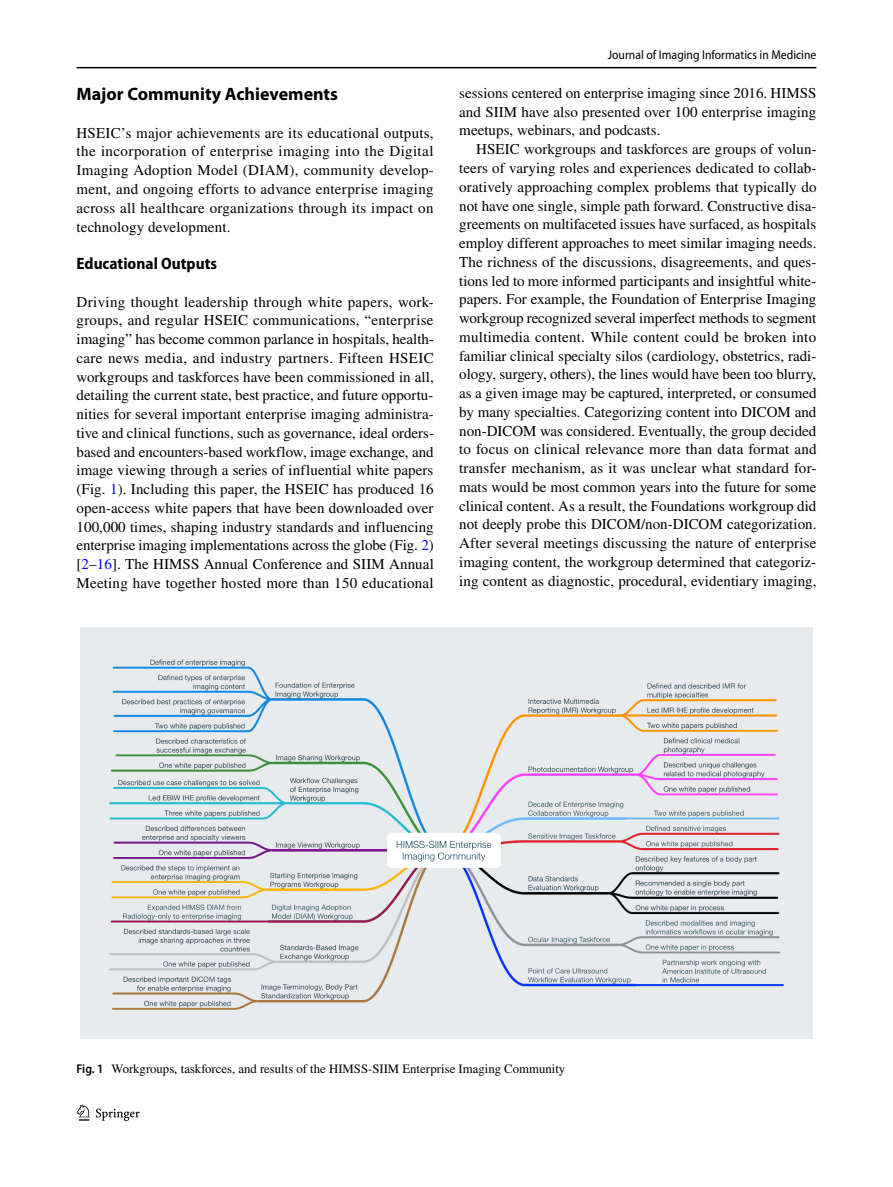
<style>
.page{position:relative;width:893px;height:1187px;background:#fff}
.page>*{position:absolute;margin:0;border:0;box-sizing:border-box;transform-origin:0 0}
.t1{font:700 18px "Myriad Pro";color:#000}
.t2{font:700 semi-condensed 16.5px "Myriad Pro";color:#000}
.t3{font:15px/18.8px "STIX";letter-spacing:.005em;color:#000;text-align:justify}
.t4{font:12.75px "STIX";color:#000}
.t5{font:semi-condensed 12.75px "Myriad Pro";color:#000}
.s1{color:#00f}
.s2{font-family:"Myriad Pro";font-weight:600;font-stretch:semi-condensed}
</style>
<div class="page">
<hr style="left:77px;top:67px;width:739px;height:1px;background:#000">
<svg style="left:77px;top:1104px;width:12px;height:16px"></svg>
<svg style="left:96px;top:1108px;width:44px;height:12px"></svg>
<img style="left:81px;top:627px;width:731px;height:411px">
<p class="t1" style="left:77px;top:82px;width:263px">Major Community Achievements</p>
<p class="t3" style="left:77px;top:124px;width:359px">HSEIC’s major achievements are its educational outputs, the incorporation of enterprise imaging into the Digital Imaging Adoption Model (DIAM), community develop&shy;ment, and ongoing efforts to advance enterprise imaging across all healthcare organizations through its impact on technology development.</p>
<p class="t2" style="left:77px;top:254px;width:142px">Educational Outputs</p>
<p class="t3" style="left:77px;top:293px;width:359px">Driving thought leadership through white papers, work&shy;groups, and regular HSEIC communications, “enterprise imaging” has become common parlance in hospitals, health&shy;care news media, and industry partners. Fifteen HSEIC workgroups and taskforces have been commissioned in all, detailing the current state, best practice, and future opportu&shy;nities for several important enterprise imaging administra&shy;tive and clinical functions, such as governance, ideal orders&shy;based and encounters-based workflow, image exchange, and image viewing through a series of influential white papers (Fig. <span class="s1">1</span>). Including this paper, the HSEIC has produced 16 open-access white papers that have been downloaded over 100,000 times, shaping industry standards and influencing enterprise imaging implementations across the globe (Fig. <span class="s1">2</span>) [<span class="s1">2</span>–<span class="s1">16</span>]. The HIMSS Annual Conference and SIIM Annual Meeting have together hosted more than 150 educational</p>
<p class="t5" style="left:608px;top:48px;width:210px">Journal of Imaging Informatics in Medicine</p>
<p class="t3" style="left:459px;top:84px;width:359px">sessions centered on enterprise imaging since 2016. HIMSS and SIIM have also presented over 100 enterprise imaging meetups, webinars, and podcasts.</p>
<p class="t3" style="left:459px;top:141px;width:359px;text-indent:17px">HSEIC workgroups and taskforces are groups of volun&shy;teers of varying roles and experiences dedicated to collab&shy;oratively approaching complex problems that typically do not have one single, simple path forward. Constructive disa&shy;greements on multifaceted issues have surfaced, as hospitals employ different approaches to meet similar imaging needs.<br>The richness of the discussions, disagreements, and ques&shy;tions led to more informed participants and insightful white&shy;papers. For example, the Foundation of Enterprise Imaging workgroup recognized several imperfect methods to segment multimedia content. While content could be broken into familiar clinical specialty silos (cardiology, obstetrics, radi&shy;ology, surgery, others), the lines would have been too blurry, as a given image may be captured, interpreted, or consumed by many specialties. Categorizing content into DICOM and non-DICOM was considered. Eventually, the group decided to focus on clinical relevance more than data format and transfer mechanism, as it was unclear what standard for&shy;mats would be most common years into the future for some clinical content. As a result, the Foundations workgroup did not deeply probe this DICOM/non-DICOM categorization.<br>After several meetings discussing the nature of enterprise imaging content, the workgroup determined that categoriz&shy;ing content as diagnostic, procedural, evidentiary imaging,</p>
<p class="t4" style="left:77px;top:1060px;width:490px"><span class="s2">Fig. 1</span> Workgroups, taskforces, and results of the HIMSS-SIIM Enterprise Imaging Community</p>
</div>
